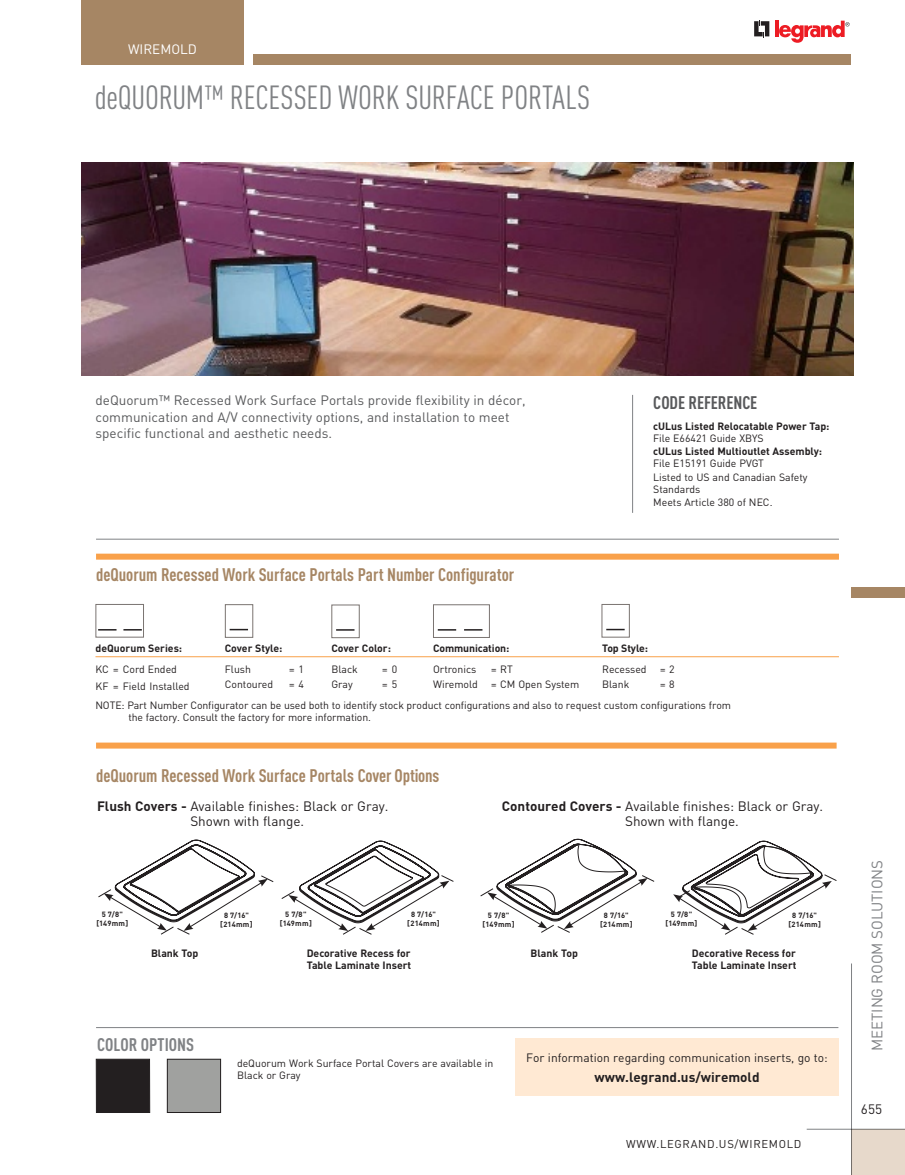
<style>
.page{position:relative;width:905px;height:1175px;background:#fff}
.page>*{position:absolute;margin:0;border:0;box-sizing:border-box;transform-origin:0 0}
.t1{font:condensed 33px "DIN Pro";letter-spacing:-.005em;color:#808285}
.t2{font:700 condensed 18px "DIN Pro";color:#a68664}
.t3{font:700 condensed 18px "DIN Pro";letter-spacing:-.005em;color:#58595b}
.t4{font:700 condensed 18px "DIN Pro";color:#808285}
.t5{font:15px "DIN Pro";color:#808285}
.t6{font:13.5px/16.5px "DIN Pro";color:#58595b}
.t7{font:13.5px/15px "DIN Pro";color:#231f20}
.t8{font:700 13.5px "DIN Pro";color:#231f20}
.t9{font:13.5px "DIN Pro";color:#fff}
.t10{font:12px "DIN Pro";color:#231f20}
.t11{font:11.25px "DIN Pro";letter-spacing:.06em;color:#231f20}
.t12{font:10.5px/13.5px "DIN Pro";color:#231f20}
.t13{font:700 10.5px/12px "DIN Pro";color:#231f20}
.t14{font:700 7.5px/9px "DIN Pro";letter-spacing:.02em;color:#231f20;text-align:center}
.s1{font-weight:700}
</style>
<div class="page">
<div style="left:851px;top:587px;width:53px;height:11px;background:#a68664"></div>
<svg style="left:775px;top:21px;width:3px;height:16px"></svg>
<svg style="left:779px;top:21px;width:70px;height:22px"></svg>
<svg style="left:754px;top:20px;width:15px;height:18px"></svg>
<div style="left:82px;top:0;width:162px;height:65px;background:#a68664"></div>
<div style="left:253px;top:54px;width:597px;height:11px;background:#a68664"></div>
<div style="left:851px;top:1129px;width:53px;height:45px;background:#e7d9cb"></div>
<hr style="left:806px;top:1128px;width:98px;height:1px;background:#808285">
<hr style="left:851px;top:963px;width:1px;height:211px;background:#808285">
<img style="left:82px;top:162px;width:771px;height:213px">
<div style="left:515px;top:1038px;width:323px;height:58px;background:#ffe9d3"></div>
<hr style="left:95px;top:656px;width:744px;height:1px;background:#f9a14a">
<div style="left:331px;top:604px;width:28px;height:34px;border:1px solid #7a7471"></div>
<svg style="left:336px;top:629px;width:18px;height:1px"></svg>
<div style="left:95px;top:604px;width:49px;height:33px;border:1px solid #7a7471"></div>
<svg style="left:98px;top:629px;width:18px;height:1px"></svg>
<svg style="left:123px;top:629px;width:19px;height:1px"></svg>
<div style="left:225px;top:604px;width:28px;height:33px;border:1px solid #7a7471"></div>
<svg style="left:230px;top:629px;width:18px;height:1px"></svg>
<svg style="left:606px;top:629px;width:18px;height:1px"></svg>
<div style="left:433px;top:604px;width:57px;height:34px;border:1px solid #7a7471"></div>
<svg style="left:438px;top:629px;width:18px;height:1px"></svg>
<svg style="left:464px;top:629px;width:18px;height:1px"></svg>
<svg style="left:281px;top:840px;width:173px;height:95px"></svg>
<svg style="left:673px;top:840px;width:164px;height:95px"></svg>
<svg style="left:98px;top:839px;width:176px;height:96px"></svg>
<svg style="left:480px;top:839px;width:175px;height:94px"></svg>
<hr style="left:632px;top:395px;width:1px;height:118px;background:#808285">
<div style="left:167px;top:1059px;width:53px;height:53px;background:#a0a19f"></div>
<div style="left:167px;top:1058px;width:54px;height:54px;border:1px solid #231f20"></div>
<svg style="left:95px;top:1058px;width:55px;height:55px;background:#292526"></svg>
<hr style="left:96px;top:1027px;width:742px;height:1px;background:#808285">
<hr style="left:96px;top:539px;width:743px;height:1px;background:#808285">
<div style="left:96px;top:553px;width:743px;height:6px;background:#f9a14a"></div>
<div style="left:96px;top:742px;width:740px;height:6px;background:#f9a14a"></div>
<p class="t9" style="left:128px;top:40px;width:70px">WIREMOLD</p>
<h1 class="t1" style="left:95px;top:78px;width:496px">DEQUORUM™ RECESSED WORK SURFACE PORTALS</h1>
<p class="t6" style="left:95px;top:391px;width:431px">deQuorum™ Recessed Work Surface Portals provide flexibility in décor, communication and A/V connectivity options, and installation to meet specific functional and aesthetic needs.</p>
<h2 class="t3" style="left:653px;top:391px;width:106px">CODE REFERENCE</h2>
<p class="t13" style="left:653px;top:419px;width:178px">cULus Listed Relocatable Power Tap:</p>
<p class="t12" style="left:653px;top:431px;width:112px">File E66421 Guide XBYS</p>
<p class="t13" style="left:653px;top:445px;width:170px">cULus Listed Multioutlet Assembly:</p>
<p class="t12" style="left:653px;top:456px;width:156px">File E15191 Guide PVGT<br>Listed to US and Canadian Safety</p>
<p class="t12" style="left:653px;top:482px;width:121px">Standards<br>Meets Article 380 of NEC.</p>
<h2 class="t2" style="left:96px;top:563px;width:419px">deQuorum Recessed Work Surface Portals Part Number Configurator</h2>
<p class="t13" style="left:95px;top:642px;width:88px">deQuorum Series:</p>
<p class="t12" style="left:95px;top:661px;width:96px;line-height:16.5px">KC = Cord Ended<br>KF = Field Installed</p>
<p class="t13" style="left:225px;top:642px;width:59px">Cover Style:</p>
<p class="t12" style="left:225px;top:662px;width:28px">Flush</p>
<p class="t12" style="left:289px;top:662px;width:16px">= 1</p>
<p class="t12" style="left:225px;top:677px;width:50px">Contoured</p>
<p class="t12" style="left:289px;top:677px;width:16px">= 4</p>
<p class="t13" style="left:331px;top:642px;width:61px">Cover Color:</p>
<p class="t12" style="left:331px;top:662px;width:28px">Black</p>
<p class="t12" style="left:382px;top:662px;width:17px">= 0</p>
<p class="t12" style="left:331px;top:677px;width:23px">Gray</p>
<p class="t12" style="left:382px;top:677px;width:17px">= 5</p>
<p class="t13" style="left:433px;top:642px;width:78px">Communication:</p>
<p class="t12" style="left:433px;top:662px;width:45px">Ortronics</p>
<p class="t12" style="left:491px;top:662px;width:23px">= RT</p>
<p class="t12" style="left:433px;top:677px;width:46px">Wiremold</p>
<p class="t12" style="left:491px;top:677px;width:90px">= CM Open System</p>
<p class="t13" style="left:602px;top:641px;width:47px">Top Style:</p>
<p class="t12" style="left:602px;top:662px;width:46px">Recessed</p>
<p class="t12" style="left:660px;top:662px;width:16px">= 2</p>
<p class="t12" style="left:602px;top:677px;width:29px">Blank</p>
<p class="t12" style="left:660px;top:677px;width:16px">= 8</p>
<p class="t12" style="left:128px;top:699px;width:604px;line-height:12px;text-indent:-33px">NOTE: Part Number Configurator can be used both to identify stock product configurations and also to request custom configurations from the factory. Consult the factory for more information.</p>
<h2 class="t2" style="left:96px;top:764px;width:345px">deQuorum Recessed Work Surface Portals Cover Options</h2>
<p class="t7" style="left:190px;top:798px;width:200px;text-indent:-93px"><span class="s1">Flush Covers -</span> Available finishes: Black or Gray.<br>Shown with flange.</p>
<p class="t7" style="left:625px;top:798px;width:200px;text-indent:-123px"><span class="s1">Contoured Covers -</span> Available finishes: Black or Gray.<br>Shown with flange.</p>
<p class="t14" style="left:96px;top:909px;width:33px">5 7/8" [149mm]</p>
<p class="t14" style="left:220px;top:910px;width:34px">8 7/16" [214mm]</p>
<p class="t13" style="left:151px;top:946px;width:49px">Blank Top</p>
<h2 class="t4" style="left:97px;top:1033px;width:98px">COLOR OPTIONS</h2>
<p class="t14" style="left:280px;top:909px;width:33px">5 7/8" [149mm]</p>
<p class="t14" style="left:407px;top:909px;width:34px">8 7/16" [214mm]</p>
<p class="t13" style="left:307px;top:946px;width:106px">Decorative Recess for<br>Table Laminate Insert</p>
<p class="t14" style="left:482px;top:910px;width:33px">5 7/8" [149mm]</p>
<p class="t14" style="left:600px;top:910px;width:34px">8 7/16" [214mm]</p>
<p class="t13" style="left:530px;top:946px;width:49px">Blank Top</p>
<p class="t14" style="left:665px;top:909px;width:33px">5 7/8" [149mm]</p>
<p class="t14" style="left:788px;top:910px;width:34px">8 7/16" [214mm]</p>
<p class="t13" style="left:692px;top:946px;width:106px">Decorative Recess for<br>Table Laminate Insert</p>
<p class="t12" style="left:237px;top:1056px;width:258px;line-height:12px">deQuorum Work Surface Portal Covers are available in<br>Black or Gray</p>
<p class="t10" style="left:526px;top:1049px;width:303px">For information regarding communication inserts, go to:</p>
<p class="t8" style="left:594px;top:1067px;width:166px">www.legrand.us/wiremold</p>
<p class="t11" style="left:626px;top:1136px;width:177px">www.LEGRAND.us/WIREMOLD</p>
<h3 class="t5" style="left:866px;top:1051px;width:193px;rotate:-90deg">MEETING ROOM SOLUTIONS</h3>
<p class="t7" style="left:860px;top:1100px;width:23px">655</p>
</div>
